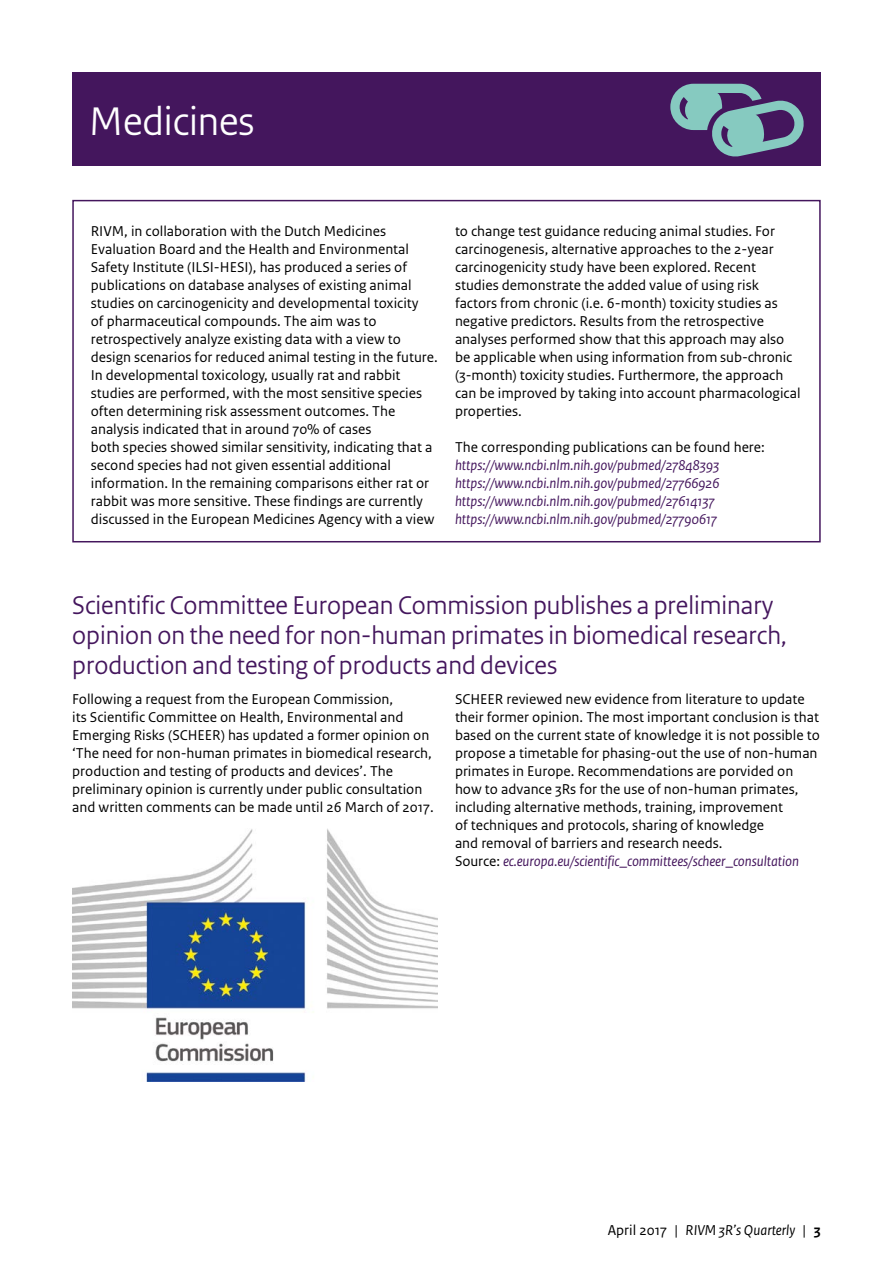
<style>
.page{position:relative;width:893px;height:1263px;background:#fff}
.page>*{position:absolute;margin:0;border:0;box-sizing:border-box;transform-origin:0 0}
.H1_kop{font:42px "Rijksoverheid Sans Heading";color:#fff}
.H2_05_RIVM_Paragraaf{font:27px/30px "Rijksoverheid Sans Heading";color:#44165d}
._10_RIVM_Broodtekst{font:15px/18px "Rijksoverheid Sans Text";color:#000}
._10_RIVM_Broodtekst-2{font:italic 15px "Rijksoverheid Sans Text";color:#44165d}
.t1{font:italic 15px "Rijksoverheid Sans Text";color:#000}
.s1{font-style:normal;color:#000}
.s2{font-style:normal}
.s3{font-weight:700;font-style:normal}
</style>
<div class="page">
<div style="left:72px;top:72px;width:749px;height:94px;background:#44165d"></div>
<svg style="left:670px;top:84px;width:134px;height:73px"></svg>
<div style="left:72px;top:200px;width:749px;height:342px;border:2px solid #44165d"></div>
<img style="left:72px;top:828px;width:366px;height:254px">
<h1 class="H1_kop" style="left:89px;top:97px;width:167px">Medicines</h1>
<p class="_10_RIVM_Broodtekst" style="left:91px;top:222px;width:349px">RIVM, in collaboration with the Dutch Medicines Evaluation Board and the Health and Environmental Safety Institute (ILSI-HESI), has produced a series of publications on database analyses of existing animal studies on carcinogenicity and developmental toxicity<br>of pharmaceutical compounds. The aim was to retrospectively analyze existing data with a view to design scenarios for reduced animal testing in the future.<br>In developmental toxicology, usually rat and rabbit studies are performed, with the most sensitive species often determining risk assessment outcomes. The analysis indicated that in around 70% of cases<br>both species showed similar sensitivity, indicating that a second species had not given essential additional information. In the remaining comparisons either rat or rabbit was more sensitive. These findings are currently discussed in the European Medicines Agency with a view</p>
<p class="_10_RIVM_Broodtekst" style="left:455px;top:222px;width:347px">to change test guidance reducing animal studies. For carcinogenesis, alternative approaches to the 2-year carcinogenicity study have been explored. Recent studies demonstrate the added value of using risk factors from chronic (i.e. 6-month) toxicity studies as negative predictors. Results from the retrospective analyses performed show that this approach may also be applicable when using information from sub-chronic (3-month) toxicity studies. Furthermore, the approach can be improved by taking into account pharmacological properties.</p>
<p class="_10_RIVM_Broodtekst" style="left:455px;top:438px;width:311px">The corresponding publications can be found here:</p>
<p class="_10_RIVM_Broodtekst-2" style="left:455px;top:457px;width:266px">https://www.ncbi.nlm.nih.gov/pubmed/27848393</p>
<p class="_10_RIVM_Broodtekst-2" style="left:455px;top:475px;width:266px">https://www.ncbi.nlm.nih.gov/pubmed/27766926</p>
<p class="_10_RIVM_Broodtekst-2" style="left:455px;top:493px;width:261px">https://www.ncbi.nlm.nih.gov/pubmed/27614137</p>
<p class="_10_RIVM_Broodtekst-2" style="left:455px;top:511px;width:264px">https://www.ncbi.nlm.nih.gov/pubmed/27790617</p>
<h2 class="H2_05_RIVM_Paragraaf" style="left:72px;top:590px;width:716px">Scientific Committee European Commission publishes a preliminary opinion on the need for non-human primates in biomedical research, production and testing of products and devices</h2>
<p class="_10_RIVM_Broodtekst" style="left:72px;top:690px;width:363px">Following a request from the European Commission,<br>its Scientific Committee on Health, Environmental and Emerging Risks (SCHEER) has updated a former opinion on ‘The need for non-human primates in biomedical research, production and testing of products and devices’. The preliminary opinion is currently under public consultation and written comments can be made until 26 March of 2017.</p>
<p class="_10_RIVM_Broodtekst" style="left:455px;top:690px;width:366px">SCHEER reviewed new evidence from literature to update their former opinion. The most important conclusion is that based on the current state of knowledge it is not possible to propose a timetable for phasing-out the use of non-human primates in Europe. Recommendations are porvided on how to advance 3Rs for the use of non-human primates, including alternative methods, training, improvement<br>of techniques and protocols, sharing of knowledge<br>and removal of barriers and research needs.</p>
<p class="_10_RIVM_Broodtekst-2" style="left:455px;top:853px;width:346px"><span class="s1">Source:</span> ec.europa.eu/scientific_committees/scheer_consultation</p>
<p class="t1" style="left:608px;top:1221px;width:214px"><span class="s2">April 2017 |</span> RIVM 3R’s Quarterly <span class="s2">|</span> <span class="s3">3</span></p>
</div>
